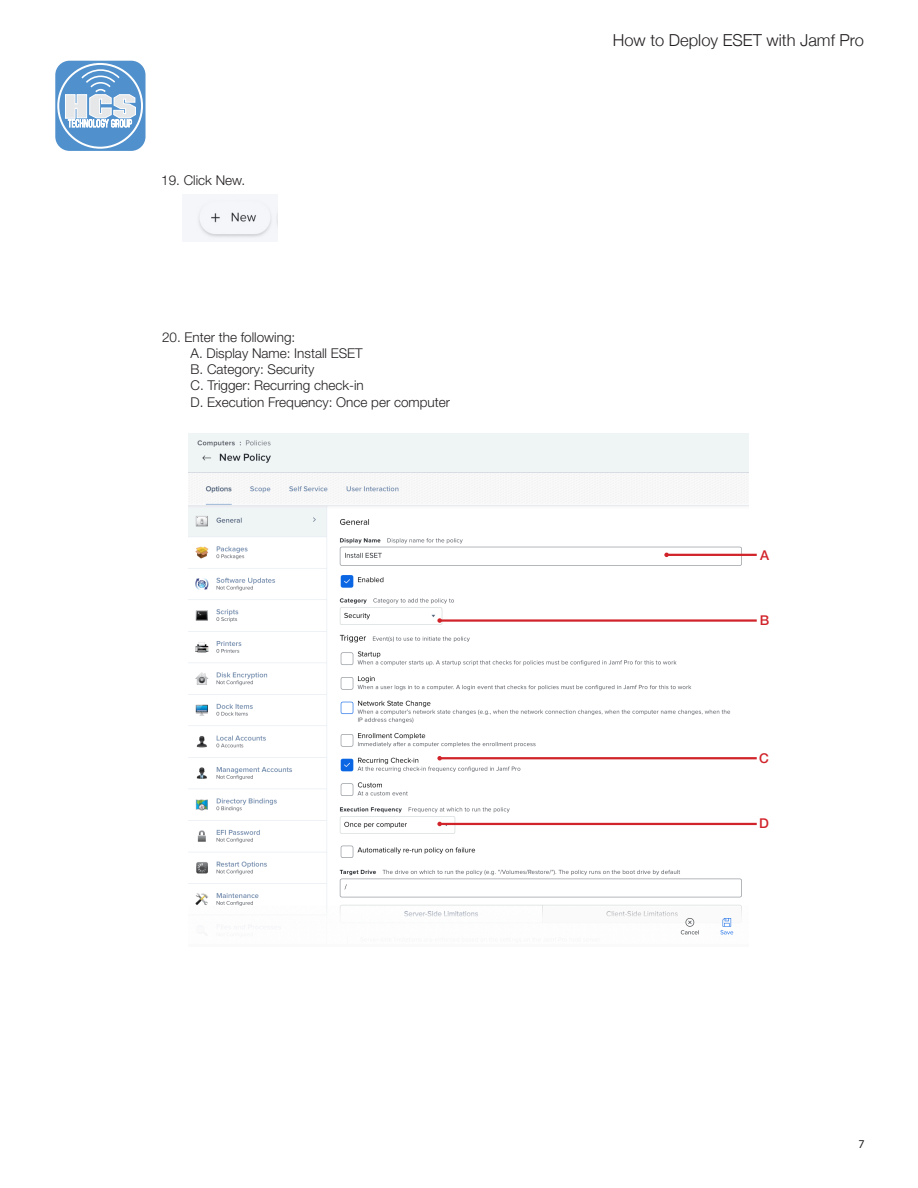
<style>
.page{position:relative;width:918px;height:1188px;background:#fff}
.page>*{position:absolute;margin:0;border:0;box-sizing:border-box;transform-origin:0 0}
.t1{font:300 16.5px "Helvetica Neue";color:#231f20}
.Copy-Helvetica_Light{font:300 13.5px "Helvetica Neue LT Std";color:#231f20}
.Copy-Helvetica_Lighg{font:300 13.5px "Helvetica Neue LT Std";color:#231f20}
.Copy-space_numbering{font:300 13.5px "Helvetica Neue LT Std";color:#231f20}
.Copy-space_numbering-2{font:500 13.5px "Helvetica Neue LT Std";color:#d1232a}
.t2{font:12px "Myriad Pro";color:#231f20}
</style>
<div class="page">
<svg style="left:54px;top:59px;width:93px;height:93px"></svg>
<div style="left:55px;top:61px;width:91px;height:90px;background:#5090cc;border-radius:14px"></div>
<svg style="left:65px;top:68px;width:71px;height:61px"></svg>
<div style="left:57px;top:63px;width:86px;height:86px;border:2px solid #fff;border-radius:50%"></div>
<img style="left:196px;top:199px;width:81px;height:41px">
<img style="left:188px;top:434px;width:560px;height:501px">
<hr style="left:440px;top:619px;width:317px;height:3px;background:#d1232a">
<svg style="left:437px;top:618px;width:5px;height:5px"></svg>
<hr style="left:440px;top:757px;width:317px;height:2px;background:#d1232a">
<svg style="left:437px;top:756px;width:5px;height:4px"></svg>
<hr style="left:440px;top:823px;width:317px;height:2px;background:#d1232a">
<svg style="left:437px;top:822px;width:5px;height:4px"></svg>
<hr style="left:667px;top:554px;width:90px;height:2px;background:#d1232a">
<svg style="left:664px;top:553px;width:5px;height:4px"></svg>
<p class="Copy-space_numbering" style="left:161px;top:172px;width:86px">19. Click New.</p>
<p class="Copy-Helvetica_Lighg" style="left:162px;top:329px;width:135px">20. Enter the following:</p>
<p class="Copy-Helvetica_Light" style="left:190px;top:345px;width:174px">A. Display Name: Install ESET</p>
<p class="Copy-Helvetica_Light" style="left:190px;top:361px;width:125px">B. Category: Security</p>
<p class="Copy-Helvetica_Light" style="left:190px;top:377px;width:175px">C. Trigger: Recurring check-in</p>
<p class="Copy-Helvetica_Light" style="left:190px;top:393px;width:261px">D. Execution Frequency: Once per computer</p>
<p class="t1" style="left:613px;top:26px;width:253px">How to Deploy ESET with Jamf Pro</p>
<p class="Copy-space_numbering-2" style="left:760px;top:547px;width:11px">A</p>
<p class="Copy-space_numbering-2" style="left:760px;top:612px;width:11px">B</p>
<p class="Copy-space_numbering-2" style="left:759px;top:750px;width:11px">C</p>
<p class="Copy-space_numbering-2" style="left:759px;top:815px;width:11px">D</p>
<p class="t2" style="left:858px;top:1136px;width:8px">7</p>
</div>
